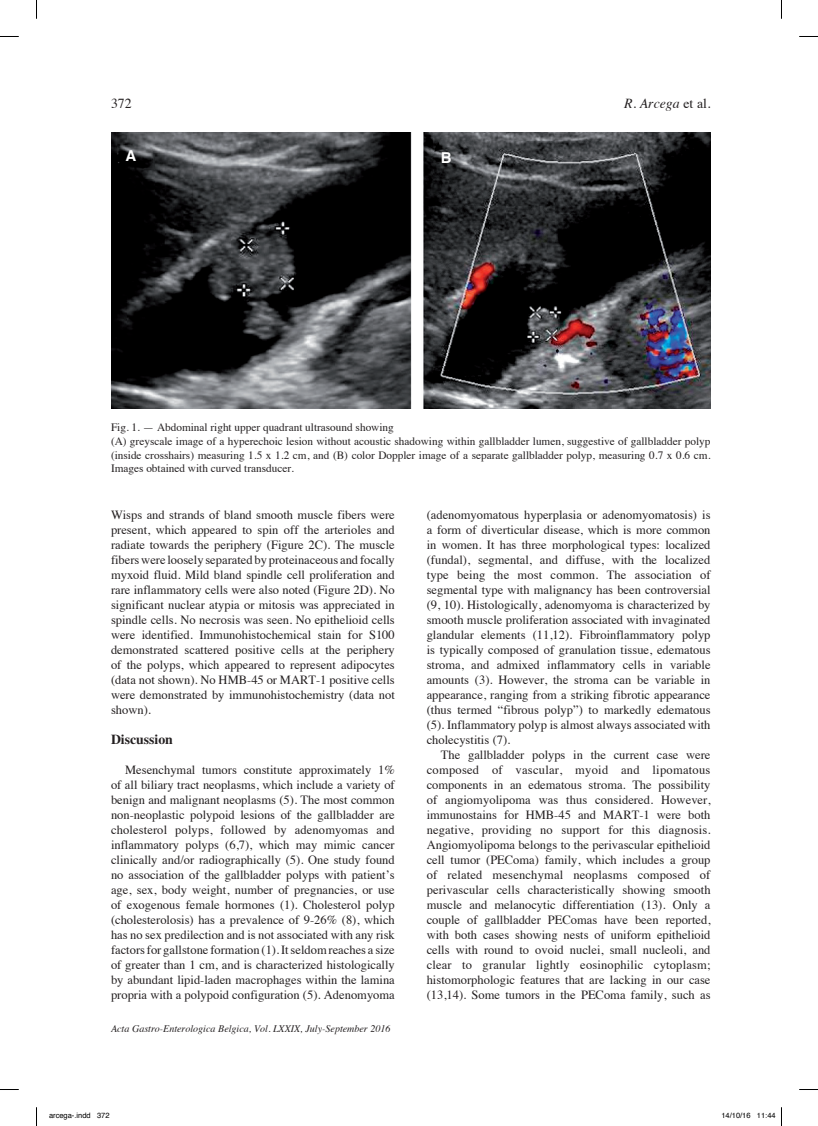
<style>
.page{position:relative;width:818px;height:1126px;background:#fff}
.page>*{position:absolute;margin:0;border:0;box-sizing:border-box;transform-origin:0 0}
.t1{font:700 15px "Helvetica";color:#fff}
.t2{font:italic 13.75px "Times";color:#231f20}
.t3{font:700 13.75px "Times";color:#231f20}
.t4{font:13.75px "Times";color:#231f20}
.t5{font:12.5px/15px "Times";color:#231f20;text-align:justify}
.t6{font:11.25px/13.8px "Times";color:#231f20}
.t7{font:italic 10px "Times";color:#231f20}
.t8{font:7.5px "Helvetica";color:#000}
.s1{font-style:normal}
</style>
<div class="page">
<img style="left:111px;top:132px;width:599px;height:276px">
<svg style="left:0;top:36px;width:19px;height:1px"></svg>
<svg style="left:799px;top:36px;width:18px;height:1px"></svg>
<svg style="left:0;top:1089px;width:19px;height:1px"></svg>
<svg style="left:799px;top:1089px;width:18px;height:1px"></svg>
<svg style="left:36px;top:0;width:1px;height:19px"></svg>
<svg style="left:36px;top:1107px;width:1px;height:18px"></svg>
<p class="t4" style="left:111px;top:91px;width:22px">372</p>
<p class="t2" style="left:624px;top:92px;width:88px">R. Arcega <span class="s1">et al.</span></p>
<p class="t1" style="left:125px;top:144px;width:12px">A</p>
<p class="t1" style="left:440px;top:145px;width:12px">B</p>
<p class="t6" style="left:111px;top:419px;width:600px">Fig. 1. — Abdominal right upper quadrant ultrasound showing<br>(A) greyscale image of a hyperechoic lesion without acoustic shadowing within gallbladder lumen, suggestive of gallbladder polyp (inside crosshairs) measuring 1.5 x 1.2 cm, and (B) color Doppler image of a separate gallbladder polyp, measuring 0.7 x 0.6 cm.<br>Images obtained with curved transducer.</p>
<p class="t5" style="left:111px;top:506px;width:285px">Wisps and strands of bland smooth muscle fibers were present, which appeared to spin off the arterioles and radiate towards the periphery (Figure 2C). The muscle fibers were loosely separated by proteinaceous and focally myxoid fluid. Mild bland spindle cell proliferation and rare inflammatory cells were also noted (Figure 2D). No significant nuclear atypia or mitosis was appreciated in spindle cells. No necrosis was seen. No epithelioid cells were identified. Immunohistochemical stain for S100 demonstrated scattered positive cells at the periphery of the polyps, which appeared to represent adipocytes (data not shown). No HMB-45 or MART-1 positive cells were demonstrated by immunohistochemistry (data not shown).</p>
<p class="t3" style="left:111px;top:730px;width:63px">Discussion</p>
<p class="t5" style="left:111px;top:761px;width:285px;text-indent:14px">Mesenchymal tumors constitute approximately 1% of all biliary tract neoplasms, which include a variety of benign and malignant neoplasms (5). The most common non-neoplastic polypoid lesions of the gallbladder are cholesterol polyps, followed by adenomyomas and inflammatory polyps (6,7), which may mimic cancer clinically and/or radiographically (5). One study found no association of the gallbladder polyps with patient’s age, sex, body weight, number of pregnancies, or use of exogenous female hormones (1). Cholesterol polyp (cholesterolosis) has a prevalence of 9-26% (8), which has no sex predilection and is not associated with any risk factors for gallstone formation (1). It seldom reaches a size of greater than 1 cm, and is characterized histologically by abundant lipid-laden macrophages within the lamina propria with a polypoid configuration (5). Adenomyoma</p>
<p class="t7" style="left:111px;top:1019px;width:281px">Acta Gastro-Enterologica Belgica, Vol. LXXIX, July-September 2016</p>
<p class="t5" style="left:426px;top:506px;width:285px">(adenomyomatous hyperplasia or adenomyomatosis) is a form of diverticular disease, which is more common in women. It has three morphological types: localized (fundal), segmental, and diffuse, with the localized type being the most common. The association of segmental type with malignancy has been controversial (9, 10). Histologically, adenomyoma is characterized by smooth muscle proliferation associated with invaginated glandular elements (11,12). Fibroinflammatory polyp is typically composed of granulation tissue, edematous stroma, and admixed inflammatory cells in variable amounts (3). However, the stroma can be variable in appearance, ranging from a striking fibrotic appearance (thus termed “fibrous polyp”) to markedly edematous (5). Inflammatory polyp is almost always associated with cholecystitis (7).</p>
<p class="t5" style="left:426px;top:746px;width:285px;text-indent:14px">The gallbladder polyps in the current case were composed of vascular, myoid and lipomatous components in an edematous stroma. The possibility of angiomyolipoma was thus considered. However, immunostains for HMB-45 and MART-1 were both negative, providing no support for this diagnosis.<br>Angiomyolipoma belongs to the perivascular epithelioid cell tumor (PEComa) family, which includes a group of related mesenchymal neoplasms composed of perivascular cells characteristically showing smooth muscle and melanocytic differentiation (13). Only a couple of gallbladder PEComas have been reported, with both cases showing nests of uniform epithelioid cells with round to ovoid nuclei, small nucleoli, and clear to granular lightly eosinophilic cytoplasm; histomorphologic features that are lacking in our case (13,14). Some tumors in the PEComa family, such as</p>
<p class="t8" style="left:49px;top:1109px;width:62px">arcega-.indd 372</p>
<p class="t8" style="left:721px;top:1109px;width:56px">14/10/16 11:44</p>
</div>
